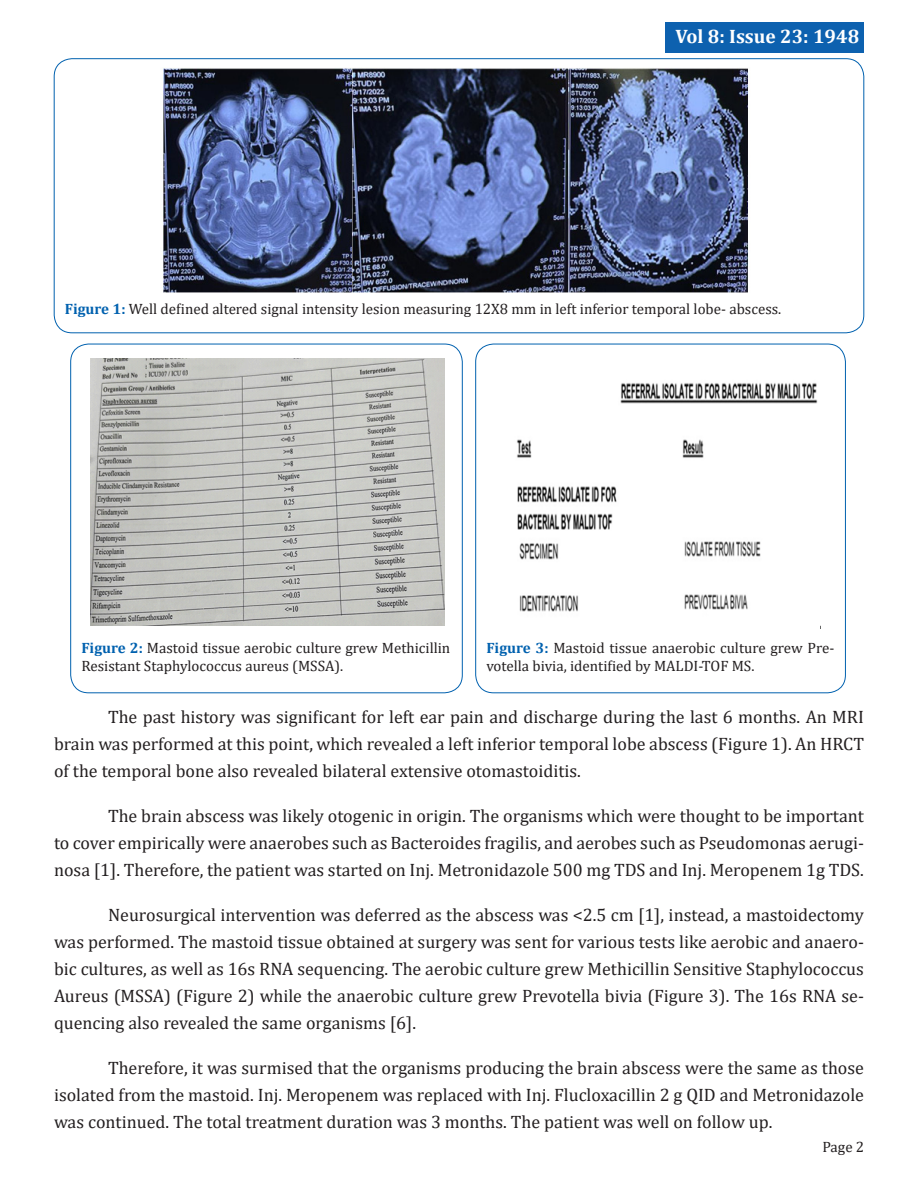
<style>
.page{position:relative;width:918px;height:1188px;background:#fff}
.page>*{position:absolute;margin:0;border:0;box-sizing:border-box;transform-origin:0 0}
.t1{font:700 19.5px "Cambria";color:#fff}
.t2{font:18px/27px "Cambria";color:#231f20;text-align:justify}
.t3{font:15px/18px "Cambria";color:#231f20}
.s1{font-weight:700;color:#0061af}
</style>
<div class="page">
<div style="left:666px;top:22px;width:198px;height:30px;background:#0d61af"></div>
<img style="left:163px;top:68px;width:586px;height:225px">
<div style="left:70px;top:344px;width:392px;height:349px;border:1px solid #0061af;border-radius:18px"></div>
<img style="left:90px;top:358px;width:354px;height:267px">
<div style="left:476px;top:344px;width:370px;height:349px;border:1px solid #0061af;border-radius:18px"></div>
<img style="left:517px;top:383px;width:301px;height:229px">
<p class="t1" style="left:676px;top:22px;width:185px">Vol 8: Issue 23: 1948</p>
<p class="t3" style="left:65px;top:299px;width:718px"><span class="s1">Figure 1:</span> Well defined altered signal intensity lesion measuring 12X8 mm in left inferior temporal lobe- abscess.</p>
<p class="t3" style="left:81px;top:639px;width:370px"><span class="s1">Figure 2:</span> Mastoid tissue aerobic culture grew Methicillin<br>Resistant Staphylococcus aureus (MSSA).</p>
<p class="t3" style="left:486px;top:639px;width:349px"><span class="s1">Figure 3:</span> Mastoid tissue anaerobic culture grew Pre&shy;votella bivia, identified by MALDI-TOF MS.</p>
<p class="t2" style="left:54px;top:704px;width:812px;text-indent:54px">The past history was significant for left ear pain and discharge during the last 6 months. An MRI brain was performed at this point, which revealed a left inferior temporal lobe abscess (Figure 1). An HRCT of the temporal bone also revealed bilateral extensive otomastoiditis.</p>
<p class="t2" style="left:54px;top:803px;width:811px;text-indent:54px">The brain abscess was likely otogenic in origin. The organisms which were thought to be important to cover empirically were anaerobes such as Bacteroides fragilis, and aerobes such as Pseudomonas aerugi&shy;nosa [1]. Therefore, the patient was started on Inj. Metronidazole 500 mg TDS and Inj. Meropenem 1g TDS.</p>
<p class="t2" style="left:54px;top:902px;width:811px;text-indent:54px">Neurosurgical intervention was deferred as the abscess was &lt;2.5 cm [1], instead, a mastoidectomy was performed. The mastoid tissue obtained at surgery was sent for various tests like aerobic and anaero&shy;bic cultures, as well as 16s RNA sequencing. The aerobic culture grew Methicillin Sensitive Staphylococcus Aureus (MSSA) (Figure 2) while the anaerobic culture grew Prevotella bivia (Figure 3). The 16s RNA se&shy;quencing also revealed the same organisms [6].</p>
<p class="t2" style="left:54px;top:1055px;width:812px;text-indent:54px">Therefore, it was surmised that the organisms producing the brain abscess were the same as those isolated from the mastoid. Inj. Meropenem was replaced with Inj. Flucloxacillin 2 g QID and Metronidazole was continued. The total treatment duration was 3 months. The patient was well on follow up.</p>
<p class="t3" style="left:822px;top:1138px;width:43px">Page 2</p>
</div>
